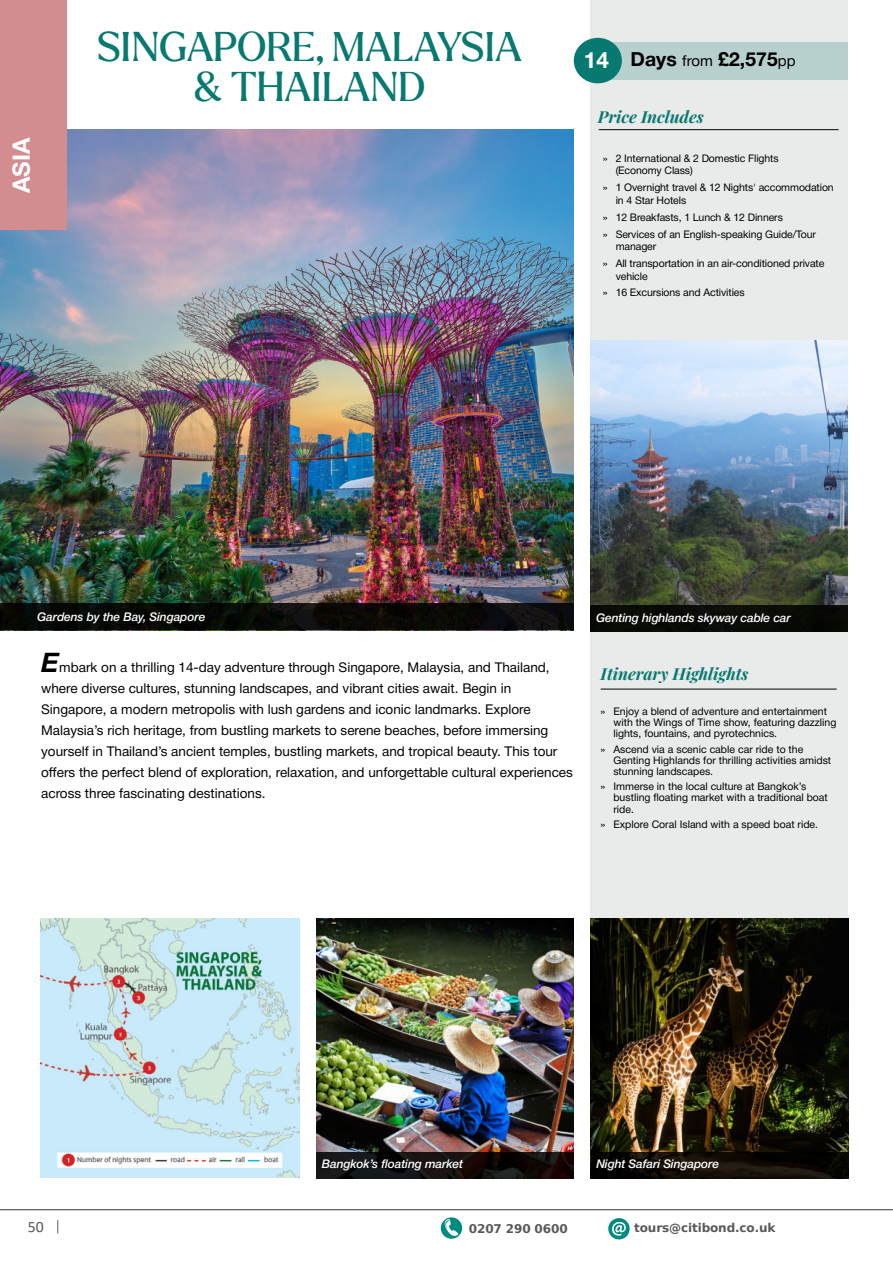
<style>
.page{position:relative;width:893px;height:1263px;background:#fff}
.page>*{position:absolute;margin:0;border:0;box-sizing:border-box;transform-origin:0 0}
.t1{font:40.5px/40.5px "Larken";color:#087970;text-align:center}
.t2{font:700 24px "Helvetica Neue";color:#fff}
.t3{font:700 19.5px "Helvetica Neue";color:#000}
.t4{font:italic 16.5px "Playfair Display";color:#087970}
.t5{font:15.75px "Calibri";color:#58595b}
.t6{font:13.5px/21px "Helvetica Neue";color:#000}
.t7{font:italic 500 12px "Helvetica Neue";letter-spacing:-.01em;color:#fff}
.t8{font:700 12px "Bitstream Vera Sans";letter-spacing:-.01em;color:#58595b}
.t9{font:10.5px/11.1px "Helvetica Neue";color:#000}
.s1{font-size:22.5px;color:#fff}
.s2{font-weight:400;font-size:15px}
.s3{font-weight:700;font-style:italic;font-size:27px}
</style>
<div class="page">
<svg style="left:441px;top:1217px;width:21px;height:22px"></svg>
<svg style="left:444px;top:1219px;width:14px;height:17px"></svg>
<svg style="left:608px;top:1218px;width:22px;height:21px"></svg>
<svg style="left:612px;top:1222px;width:14px;height:13px"></svg>
<hr style="left:0;top:1209px;width:893px;height:1px;background:#000">
<svg style="left:57px;top:1220px;width:1px;height:13px"></svg>
<div style="left:591px;top:0;width:257px;height:944px;background:#e9eaea"></div>
<div style="left:598px;top:42px;width:250px;height:37px;background:#b7cfcd"></div>
<img style="left:0;top:130px;width:574px;height:473px">
<div style="left:574px;top:38px;width:48px;height:45px;background:#087970;border-radius:50%"></div>
<div style="left:0;top:603px;width:574px;height:27px;background:linear-gradient(to right,#050804,#0f0d0c)"></div>
<img style="left:317px;top:918px;width:257px;height:234px">
<img style="left:591px;top:918px;width:257px;height:234px">
<img style="left:591px;top:341px;width:257px;height:263px">
<hr style="left:601px;top:689px;width:236px;height:1px;background:#000">
<hr style="left:599px;top:129px;width:240px;height:1px;background:#000">
<div style="left:591px;top:604px;width:257px;height:27px;background:#090b06"></div>
<svg style="left:317px;top:1152px;width:257px;height:26px;background:#130f0e"></svg>
<svg style="left:591px;top:1152px;width:257px;height:26px;background:#0f0b06"></svg>
<img style="left:40px;top:918px;width:260px;height:260px">
<div style="left:0;top:0;width:66px;height:229px;background:#d38c90"></div>
<h2 class="t2" style="left:3px;top:193px;width:57px;rotate:-90deg">ASIA</h2>
<h1 class="t1" style="left:97px;top:25px;width:427px">SINGAPORE, MALAYSIA &amp; THAILAND</h1>
<h3 class="t3" style="left:584px;top:44px;width:213px"><span class="s1">14</span> Days <span class="s2">from</span> £2,575<span class="s2">pp</span></h3>
<h3 class="t4" style="left:598px;top:104px;width:108px">Price Includes</h3>
<p class="t9" style="left:616px;top:152px;width:165px;line-height:12.6px;text-indent:-13px">» 2 International &amp; 2 Domestic Flights (Economy Class)</p>
<p class="t9" style="left:616px;top:182px;width:220px;line-height:12.6px;text-indent:-13px">» 1 Overnight travel &amp; 12 Nights' accommodation in 4 Star Hotels</p>
<p class="t9" style="left:603px;top:209px;width:215px;line-height:16.8px">» 12 Breakfasts, 1 Lunch &amp; 12 Dinners<br>» Services of an English-speaking Guide/Tour</p>
<p class="t9" style="left:603px;top:239px;width:223px;line-height:16.8px;text-indent:13px">manager<br>» All transportation in an air-conditioned private</p>
<p class="t9" style="left:603px;top:268px;width:143px;line-height:16.8px;text-indent:13px">vehicle<br>» 16 Excursions and Activities</p>
<p class="t7" style="left:37px;top:606px;width:170px">Gardens by the Bay, Singapore</p>
<p class="t7" style="left:596px;top:608px;width:196px">Genting highlands skyway cable car</p>
<p class="t6" style="left:41px;top:657px;width:533px"><span class="s3">E</span>mbark on a thrilling 14-day adventure through Singapore, Malaysia, and Thailand, where diverse cultures, stunning landscapes, and vibrant cities await. Begin in Singapore, a modern metropolis with lush gardens and iconic landmarks. Explore Malaysia’s rich heritage, from bustling markets to serene beaches, before immersing yourself in Thailand’s ancient temples, bustling markets, and tropical beauty. This tour offers the perfect blend of exploration, relaxation, and unforgettable cultural experiences across three fascinating destinations.</p>
<h3 class="t4" style="left:601px;top:661px;width:149px">Itinerary Highlights</h3>
<p class="t9" style="left:613px;top:706px;width:225px;text-indent:-13px">» Enjoy a blend of adventure and entertainment with the Wings of Time show, featuring dazzling lights, fountains, and pyrotechnics.</p>
<p class="t9" style="left:613px;top:744px;width:219px;text-indent:-13px">» Ascend via a scenic cable car ride to the<br>Genting Highlands for thrilling activities amidst stunning landscapes.</p>
<p class="t9" style="left:613px;top:782px;width:216px;text-indent:-13px">» Immerse in the local culture at Bangkok’s bustling floating market with a traditional boat ride.</p>
<p class="t9" style="left:601px;top:819px;width:219px">» Explore Coral Island with a speed boat ride.</p>
<p class="t7" style="left:322px;top:1153px;width:143px">Bangkok’s floating market</p>
<p class="t7" style="left:596px;top:1153px;width:124px">Night Safari Singapore</p>
<h3 class="t5" style="left:28px;top:1216px;width:17px">50</h3>
<p class="t8" style="left:469px;top:1222px;width:100px">0207 290 0600</p>
<p class="t8" style="left:634px;top:1221px;width:143px">tours@citibond.co.uk</p>
</div>
